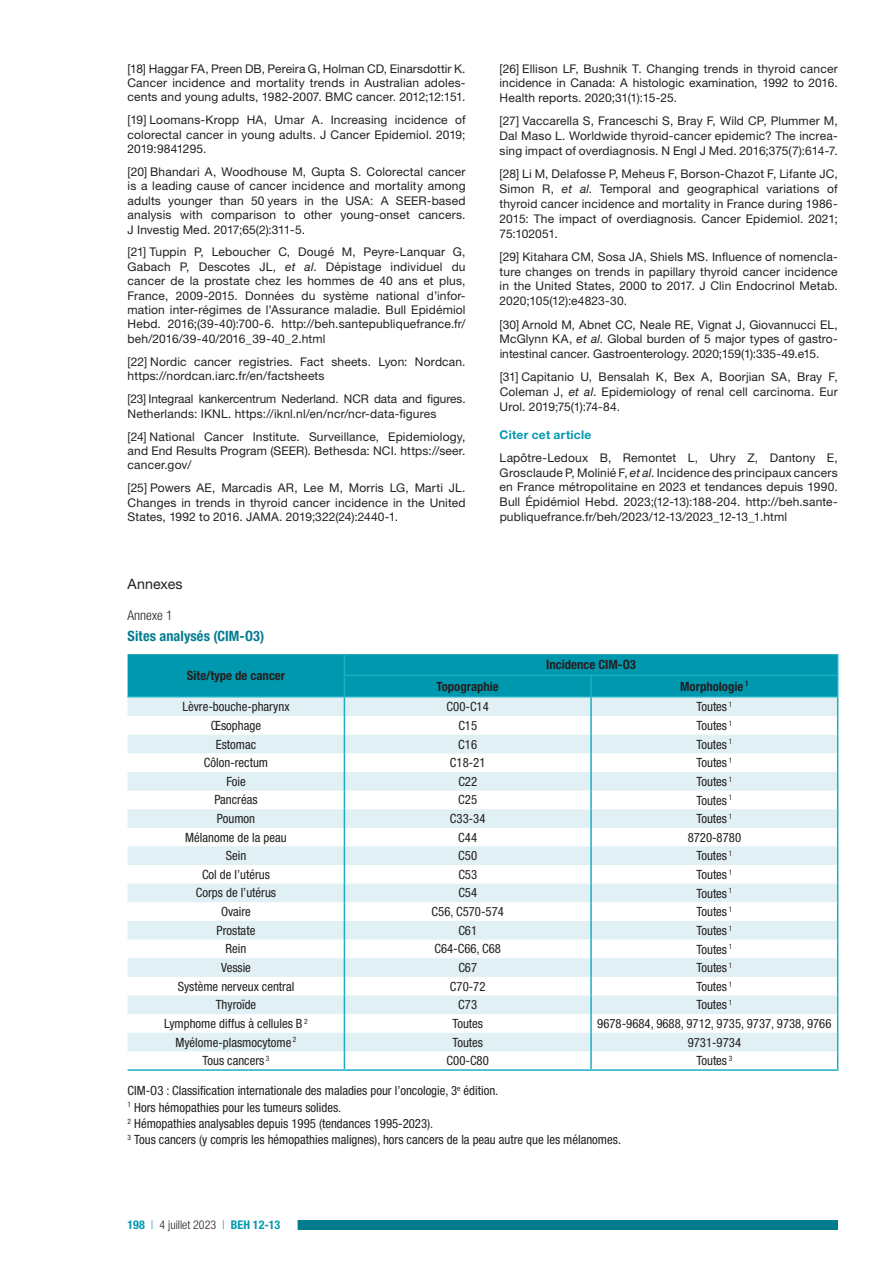
<style>
.page{position:relative;width:893px;height:1263px;background:#fff}
.page>*{position:absolute;margin:0;border:0;box-sizing:border-box;transform-origin:0 0}
.t1{font:700 condensed 14.25px "Helvetica Neue LT Std";letter-spacing:.01em;color:#007c8f}
.t2{font:14.25px "Helvetica Neue LT Std";letter-spacing:.005em;color:#231f20}
.t3{font:300 condensed 13.5px "Helvetica Neue LT Std";color:#231f20}
.t4{font:condensed 12.75px/16.2px "Helvetica Neue LT Std";color:#231f20}
.t5{font:700 condensed 12.75px "Helvetica Neue LT Std";color:#231f20}
.t6{font:12px/14.4px "Helvetica Neue LT Std";letter-spacing:.01em;color:#231f20;text-align:justify}
.t7{font:300 condensed 12px "Helvetica Neue LT Std";color:#231f20}
.t8{font:700 12px "Helvetica Neue LT Std";letter-spacing:.025em;color:#0098af}
.s1{font-style:italic}
.s2{font-weight:700;color:#0098af}
.s3{color:#0098af}
</style>
<div class="page">
<div style="left:242px;top:1221px;width:596px;height:9px;background:#007c8f"></div>
<div style="left:110px;top:1219px;width:188px;height:12px;background:#fff"></div>
<hr style="left:128px;top:1069px;width:216px;height:2px;background:#1aafc4">
<hr style="left:344px;top:1069px;width:247px;height:2px;background:#1aafc4">
<hr style="left:591px;top:1069px;width:247px;height:2px;background:#1aafc4">
<svg style="left:128px;top:654px;width:710px;height:415px"></svg>
<hr style="left:128px;top:696px;width:216px;height:1px;background:#1aafc4">
<p class="t6" style="left:128px;top:61px;width:340px">[18] Haggar FA, Preen DB, Pereira G, Holman CD, Einarsdottir K.<br>Cancer incidence and mortality trends in Australian adoles&shy;cents and young adults, 1982-2007. BMC cancer. 2012;12:151.</p>
<p class="t6" style="left:128px;top:113px;width:340px">[19] Loomans-Kropp HA, Umar A. Increasing incidence of colorectal cancer in young adults. J Cancer Epidemiol. 2019; 2019:9841295.</p>
<p class="t6" style="left:128px;top:164px;width:340px">[20] Bhandari A, Woodhouse M, Gupta S. Colorectal cancer is a leading cause of cancer incidence and mortality among adults younger than 50 years in the USA: A SEER-based analysis with comparison to other young-onset cancers.<br>J Investig Med. 2017;65(2):311-5.</p>
<p class="t6" style="left:128px;top:245px;width:340px">[21] Tuppin P, Leboucher C, Dougé M, Peyre-Lanquar G, Gabach P, Descotes JL, <span class="s1">et al</span>. Dépistage individuel du cancer de la prostate chez les hommes de 40 ans et plus, France, 2009-2015. Données du système national d’infor&shy;mation inter-régimes de l’Assurance maladie. Bull Epidémiol Hebd. 2016;(39-40):700-6. http://beh.santepubliquefrance.fr/ beh/2016/39-40/2016_39-40_2.html</p>
<p class="t6" style="left:128px;top:354px;width:340px">[22] Nordic cancer registries. Fact sheets. Lyon: Nordcan. https://nordcan.iarc.fr/en/factsheets</p>
<p class="t6" style="left:128px;top:392px;width:340px">[23] Integraal kankercentrum Nederland. NCR data and figures.<br>Netherlands: IKNL. https://iknl.nl/en/ncr/ncr-data-figures</p>
<p class="t6" style="left:128px;top:429px;width:340px">[24] National Cancer Institute. Surveillance, Epidemiology, and End Results Program (SEER). Bethesda: NCI. https://seer. cancer.gov/</p>
<p class="t6" style="left:128px;top:481px;width:340px">[25] Powers AE, Marcadis AR, Lee M, Morris LG, Marti JL.<br>Changes in trends in thyroid cancer incidence in the United States, 1992 to 2016. JAMA. 2019;322(24):2440-1.</p>
<p class="t6" style="left:500px;top:61px;width:340px;line-height:14.9px">[26] Ellison LF, Bushnik T. Changing trends in thyroid cancer incidence in Canada: A histologic examination, 1992 to 2016.<br>Health reports. 2020;31(1):15-25.</p>
<p class="t6" style="left:500px;top:114px;width:340px;line-height:14.9px">[27] Vaccarella S, Franceschi S, Bray F, Wild CP, Plummer M, Dal Maso L. Worldwide thyroid-cancer epidemic? The increa&shy;sing impact of overdiagnosis. N Engl J Med. 2016;375(7):614-7.</p>
<p class="t6" style="left:500px;top:166px;width:340px;line-height:14.9px">[28] Li M, Delafosse P, Meheus F, Borson-Chazot F, Lifante JC, Simon R, <span class="s1">et al</span>. Temporal and geographical variations of thyroid cancer incidence and mortality in France during 1986- 2015: The impact of overdiagnosis. Cancer Epidemiol. 2021; 75:102051.</p>
<p class="t6" style="left:500px;top:249px;width:340px;line-height:14.9px">[29] Kitahara CM, Sosa JA, Shiels MS. Influence of nomencla&shy;ture changes on trends in papillary thyroid cancer incidence in the United States, 2000 to 2017. J Clin Endocrinol Metab.<br>2020;105(12):e4823-30.</p>
<p class="t6" style="left:500px;top:317px;width:340px;line-height:14.9px">[30] Arnold M, Abnet CC, Neale RE, Vignat J, Giovannucci EL, McGlynn KA, <span class="s1">et al</span>. Global burden of 5 major types of gastro&shy;intestinal cancer. Gastroenterology. 2020;159(1):335-49.e15.</p>
<p class="t6" style="left:500px;top:370px;width:340px;line-height:14.9px">[31] Capitanio U, Bensalah K, Bex A, Boorjian SA, Bray F, Coleman J, <span class="s1">et al</span>. Epidemiology of renal cell carcinoma. Eur Urol. 2019;75(1):74-84.</p>
<p class="t8" style="left:500px;top:427px;width:93px">Citer cet article</p>
<p class="t6" style="left:500px;top:450px;width:340px;line-height:14.9px">Lapôtre-Ledoux B, Remontet L, Uhry Z, Dantony E, Grosclaude P, Molinié F, <span class="s1">et al</span>. Incidence des principaux cancers en France métropolitaine en 2023 et tendances depuis 1990.<br>Bull Épidémiol Hebd. 2023;(12-13):188-204. http://beh.sante&shy;publiquefrance.fr/beh/2023/12-13/2023_12-13_1.html</p>
<p class="t2" style="left:128px;top:575px;width:57px">Annexes</p>
<p class="t3" style="left:128px;top:607px;width:46px">Annexe 1</p>
<p class="t1" style="left:128px;top:628px;width:138px">Sites analysés (CIM-O3)</p>
<p class="t5" style="left:187px;top:668px;width:100px">Site/type de cancer</p>
<p class="t5" style="left:546px;top:657px;width:91px">Incidence CIM-O3</p>
<p class="t5" style="left:437px;top:678px;width:64px">Topographie</p>
<p class="t5" style="left:680px;top:678px;width:70px">Morphologie <sup>1</sup></p>
<p class="t4" style="left:182px;top:698px;width:109px">Lèvre-bouche-pharynx</p>
<p class="t4" style="left:447px;top:698px;width:44px">C00-C14</p>
<p class="t4" style="left:696px;top:699px;width:37px">Toutes <sup>1</sup></p>
<p class="t4" style="left:211px;top:717px;width:52px">Œsophage</p>
<p class="t4" style="left:458px;top:717px;width:20px">C15</p>
<p class="t4" style="left:696px;top:717px;width:37px">Toutes <sup>1</sup></p>
<p class="t4" style="left:216px;top:736px;width:42px">Estomac</p>
<p class="t4" style="left:458px;top:736px;width:20px">C16</p>
<p class="t4" style="left:696px;top:736px;width:37px">Toutes <sup>1</sup></p>
<p class="t4" style="left:204px;top:754px;width:66px">Côlon-rectum</p>
<p class="t4" style="left:450px;top:754px;width:37px">C18-21</p>
<p class="t4" style="left:696px;top:755px;width:37px">Toutes <sup>1</sup></p>
<p class="t4" style="left:226px;top:773px;width:21px">Foie</p>
<p class="t4" style="left:458px;top:773px;width:20px">C22</p>
<p class="t4" style="left:696px;top:773px;width:37px">Toutes <sup>1</sup></p>
<p class="t4" style="left:214px;top:792px;width:45px">Pancréas</p>
<p class="t4" style="left:458px;top:792px;width:20px">C25</p>
<p class="t4" style="left:696px;top:792px;width:37px">Toutes <sup>1</sup></p>
<p class="t4" style="left:217px;top:810px;width:40px">Poumon</p>
<p class="t4" style="left:450px;top:810px;width:37px">C33-34</p>
<p class="t4" style="left:696px;top:810px;width:37px">Toutes <sup>1</sup></p>
<p class="t4" style="left:185px;top:829px;width:103px">Mélanome de la peau</p>
<p class="t4" style="left:458px;top:829px;width:20px">C44</p>
<p class="t4" style="left:688px;top:829px;width:55px">8720-8780</p>
<p class="t4" style="left:226px;top:847px;width:22px">Sein</p>
<p class="t4" style="left:458px;top:847px;width:20px">C50</p>
<p class="t4" style="left:696px;top:848px;width:37px">Toutes <sup>1</sup></p>
<p class="t4" style="left:202px;top:866px;width:69px">Col de l’utérus</p>
<p class="t4" style="left:458px;top:866px;width:20px">C53</p>
<p class="t4" style="left:696px;top:866px;width:37px">Toutes <sup>1</sup></p>
<p class="t4" style="left:196px;top:885px;width:82px">Corps de l’utérus</p>
<p class="t4" style="left:458px;top:885px;width:20px">C54</p>
<p class="t4" style="left:696px;top:885px;width:37px">Toutes <sup>1</sup></p>
<p class="t4" style="left:221px;top:903px;width:31px">Ovaire</p>
<p class="t4" style="left:432px;top:903px;width:74px">C56, C570-574</p>
<p class="t4" style="left:696px;top:903px;width:37px">Toutes <sup>1</sup></p>
<p class="t4" style="left:217px;top:922px;width:40px">Prostate</p>
<p class="t4" style="left:458px;top:922px;width:20px">C61</p>
<p class="t4" style="left:696px;top:922px;width:37px">Toutes <sup>1</sup></p>
<p class="t4" style="left:226px;top:941px;width:22px">Rein</p>
<p class="t4" style="left:434px;top:941px;width:68px">C64-C66, C68</p>
<p class="t4" style="left:696px;top:941px;width:37px">Toutes <sup>1</sup></p>
<p class="t4" style="left:221px;top:959px;width:31px">Vessie</p>
<p class="t4" style="left:458px;top:959px;width:20px">C67</p>
<p class="t4" style="left:696px;top:959px;width:37px">Toutes <sup>1</sup></p>
<p class="t4" style="left:178px;top:978px;width:118px">Système nerveux central</p>
<p class="t4" style="left:450px;top:978px;width:37px">C70-72</p>
<p class="t4" style="left:696px;top:978px;width:37px">Toutes <sup>1</sup></p>
<p class="t4" style="left:216px;top:996px;width:42px">Thyroïde</p>
<p class="t4" style="left:458px;top:996px;width:20px">C73</p>
<p class="t4" style="left:696px;top:997px;width:37px">Toutes <sup>1</sup></p>
<p class="t4" style="left:164px;top:1015px;width:145px">Lymphome diffus à cellules B <sup>2</sup></p>
<p class="t4" style="left:452px;top:1015px;width:32px">Toutes</p>
<p class="t4" style="left:597px;top:1015px;width:236px">9678-9684, 9688, 9712, 9735, 9737, 9738, 9766</p>
<p class="t4" style="left:175px;top:1034px;width:122px">Myélome-plasmocytome <sup>2</sup></p>
<p class="t4" style="left:452px;top:1034px;width:32px">Toutes</p>
<p class="t4" style="left:688px;top:1034px;width:55px">9731-9734</p>
<p class="t4" style="left:202px;top:1053px;width:68px">Tous cancers <sup>3</sup></p>
<p class="t4" style="left:447px;top:1052px;width:44px">C00-C80</p>
<p class="t4" style="left:696px;top:1053px;width:37px">Toutes <sup>3</sup></p>
<p class="t4" style="left:128px;top:1083px;width:495px">CIM-O3 : Classification internationale des maladies pour l’oncologie, 3<sup>e</sup> édition.<br><sup>1</sup> Hors hémopathies pour les tumeurs solides.<br><sup>2</sup> Hémopathies analysables depuis 1995 (tendances 1995-2023).<br><sup>3</sup> Tous cancers (y compris les hémopathies malignes), hors cancers de la peau autre que les mélanomes.</p>
<p class="t7" style="left:128px;top:1218px;width:154px"><span class="s2">198</span> <span class="s3">|</span> 4 juillet 2023 <span class="s3">|</span> <span class="s2">BEH 12-13</span></p>
</div>
